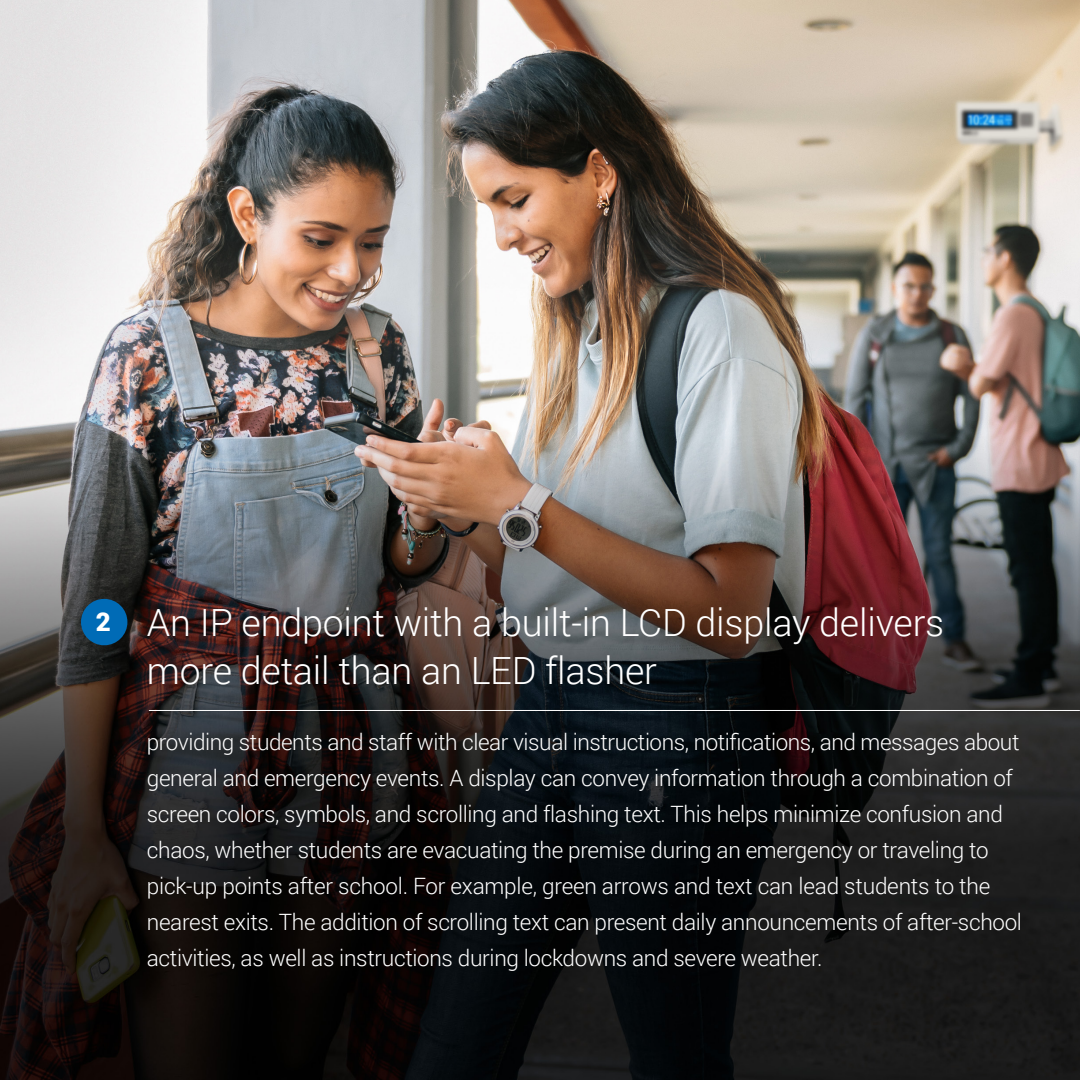
<style>
.page{position:relative;width:1080px;height:1080px;background:#fff}
.page>*{position:absolute;margin:0;border:0;box-sizing:border-box;transform-origin:0 0}
.t1{font:300 37.5px/48px "Roboto";letter-spacing:-.005em;color:#fff}
.t2{font:900 25.95px "Roboto";color:#fff}
.t3{font:300 22.5px/36px "Roboto";letter-spacing:-.015em;color:#fff}
</style>
<div class="page">
<img style="left:0;top:0;width:1080px;height:1080px">
<hr style="left:149px;top:710px;width:931px;height:1px;background:#fff">
<div style="left:81px;top:599px;width:46px;height:46px;background:#006bb6;border-radius:50%"></div>
<p class="t2" style="left:96px;top:604px;width:17px">2</p>
<p class="t1" style="left:147px;top:597px;width:799px">An IP endpoint with a built-in LCD display delivers more detail than an LED flasher</p>
<p class="t3" style="left:147px;top:724px;width:877px">providing students and staff with clear visual instructions, notifications, and messages about general and emergency events. A display can convey information through a combination of screen colors, symbols, and scrolling and flashing text. This helps minimize confusion and chaos, whether students are evacuating the premise during an emergency or traveling to pick-up points after school. For example, green arrows and text can lead students to the nearest exits. The addition of scrolling text can present daily announcements of after-school activities, as well as instructions during lockdowns and severe weather.</p>
</div>
